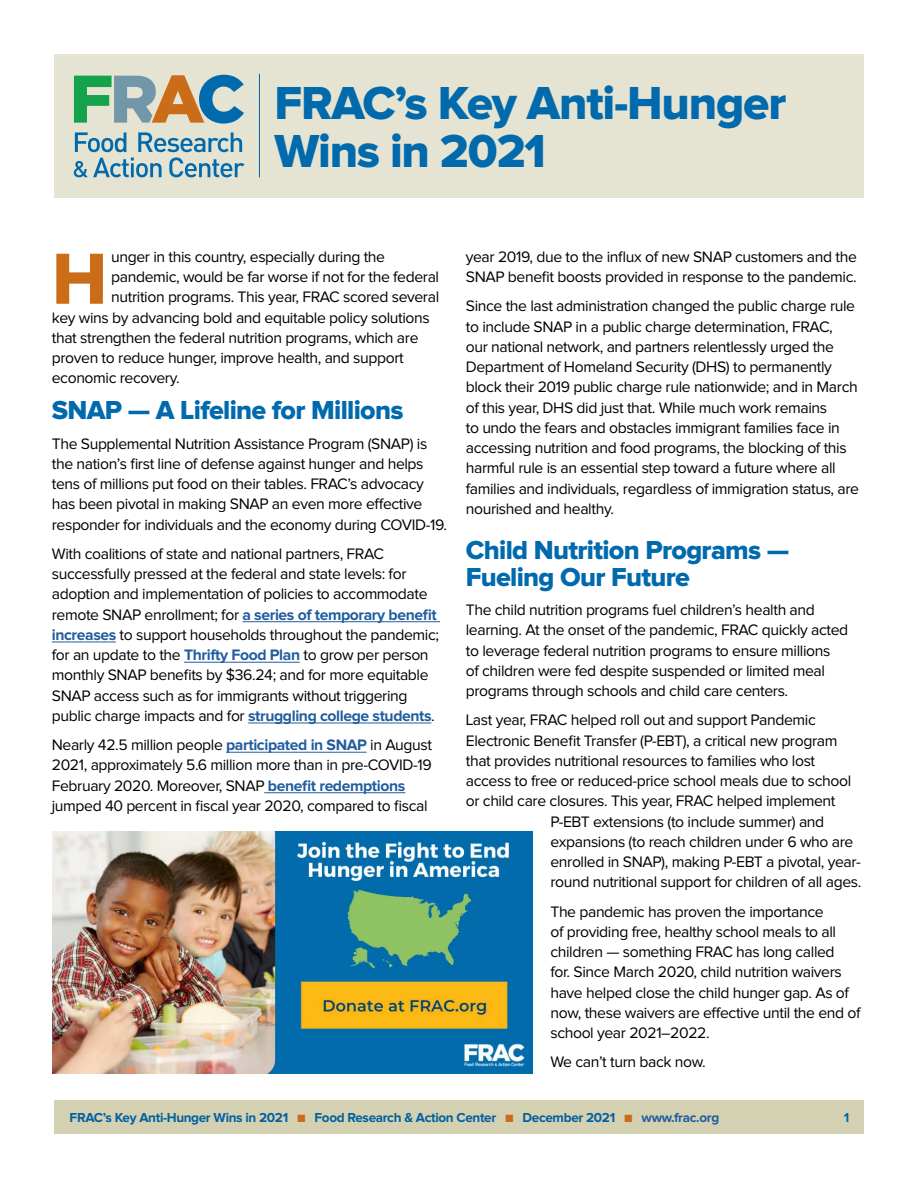
<style>
.page{position:relative;width:918px;height:1188px;background:#fff}
.page>*{position:absolute;margin:0;border:0;box-sizing:border-box;transform-origin:0 0}
.t1{font:75px "Proxima Nova Extrabld";color:#ca6c18}
.t2{font:48px/48px "Proxima Nova Extrabld";letter-spacing:-.025em;color:#006aad}
.t3{font:27px/27px "Proxima Nova Extrabld";letter-spacing:-.025em;color:#006aad}
.t4{font:15.75px/20.2px "Proxima Nova";letter-spacing:-.025em;color:#000}
.t5{font:700 13.5px "Proxima Nova";letter-spacing:-.025em;color:#00619e}
.t6{font:700 13.5px "Proxima Nova";color:#006aad}
.s1{font-weight:700;color:#215e9e}
.s2{color:#ca6c18}
.s3{color:#215e9e}
</style>
<div class="page">
<hr style="left:242px;top:621px;width:198px;height:1px;background:#215e9e">
<hr style="left:52px;top:642px;width:64px;height:1px;background:#215e9e">
<hr style="left:184px;top:662px;width:116px;height:1px;background:#215e9e">
<hr style="left:248px;top:723px;width:183px;height:1px;background:#215e9e">
<hr style="left:226px;top:752px;width:141px;height:1px;background:#215e9e">
<hr style="left:264px;top:792px;width:141px;height:1px;background:#215e9e">
<div style="left:54px;top:54px;width:810px;height:143px;background:#e5e3d1"></div>
<svg style="left:74px;top:75px;width:170px;height:49px"></svg>
<svg style="left:74px;top:132px;width:171px;height:45px"></svg>
<hr style="left:259px;top:74px;width:1px;height:103px;background:#006aad">
<div style="left:54px;top:1100px;width:810px;height:34px;background:#d4d1b3"></div>
<img style="left:53px;top:832px;width:479px;height:242px">
<h2 class="t2" style="left:274px;top:81px;width:513px">FRAC’s Key Anti-Hunger<br>Wins in 2021</h2>
<p class="t4" style="left:111px;top:247px;width:275px">unger in this country, especially during the</p>
<p class="t4" style="left:111px;top:267px;width:329px">pandemic, would be far worse if not for the federal</p>
<p class="t4" style="left:111px;top:288px;width:330px">nutrition programs. This year, FRAC scored several</p>
<p class="t4" style="left:52px;top:308px;width:379px">key wins by advancing bold and equitable policy solutions</p>
<p class="t4" style="left:52px;top:328px;width:368px">that strengthen the federal nutrition programs, which are</p>
<p class="t4" style="left:52px;top:348px;width:353px">proven to reduce hunger, improve health, and support</p>
<p class="t4" style="left:52px;top:369px;width:129px">economic recovery.</p>
<h3 class="t3" style="left:52px;top:398px;width:353px">SNAP — A Lifeline for Millions</h3>
<p class="t4" style="left:52px;top:434px;width:397px">The Supplemental Nutrition Assistance Program (SNAP) is the nation’s first line of defense against hunger and helps tens of millions put food on their tables. FRAC’s advocacy has been pivotal in making SNAP an even more effective responder for individuals and the economy during COVID-19.</p>
<p class="t4" style="left:52px;top:544px;width:389px">With coalitions of state and national partners, FRAC successfully pressed at the federal and state levels: for adoption and implementation of policies to accommodate remote SNAP enrollment; for <span class="s1">a series of temporary benefit increases</span> to support households throughout the pandemic; for an update to the <span class="s1">Thrifty Food Plan</span> to grow per person monthly SNAP benefits by $36.24; and for more equitable SNAP access such as for immigrants without triggering public charge impacts and for <span class="s1">struggling college students</span>.</p>
<p class="t4" style="left:52px;top:735px;width:382px">Nearly 42.5 million people <span class="s1">participated in SNAP</span> in August 2021, approximately 5.6 million more than in pre-COVID-19<br>February 2020. Moreover, SNAP <span class="s1">benefit redemptions </span>jumped 40 percent in fiscal year 2020, compared to fiscal</p>
<h1 class="t1" style="left:52px;top:244px;width:57px">H</h1>
<p class="t4" style="left:466px;top:247px;width:393px">year 2019, due to the influx of new SNAP customers and the<br>SNAP benefit boosts provided in response to the pandemic.</p>
<p class="t4" style="left:466px;top:297px;width:395px">Since the last administration changed the public charge rule to include SNAP in a public charge determination, FRAC,<br>our national network, and partners relentlessly urged the Department of Homeland Security (DHS) to permanently block their 2019 public charge rule nationwide; and in March of this year, DHS did just that. While much work remains<br>to undo the fears and obstacles immigrant families face in accessing nutrition and food programs, the blocking of this harmful rule is an essential step toward a future where all families and individuals, regardless of immigration status, are nourished and healthy.</p>
<h3 class="t3" style="left:466px;top:538px;width:325px">Child Nutrition Programs —<br>Fueling Our Future</h3>
<p class="t4" style="left:466px;top:600px;width:384px">The child nutrition programs fuel children’s health and learning. At the onset of the pandemic, FRAC quickly acted to leverage federal nutrition programs to ensure millions<br>of children were fed despite suspended or limited meal programs through schools and child care centers.</p>
<p class="t4" style="left:466px;top:711px;width:351px">Last year, FRAC helped roll out and support Pandemic</p>
<p class="t4" style="left:466px;top:731px;width:373px">Electronic Benefit Transfer (P-EBT), a critical new program</p>
<p class="t4" style="left:466px;top:751px;width:351px">that provides nutritional resources to families who lost</p>
<p class="t4" style="left:466px;top:771px;width:387px">access to free or reduced-price school meals due to school</p>
<p class="t4" style="left:466px;top:792px;width:371px">or child care closures. This year, FRAC helped implement</p>
<p class="t4" style="left:550px;top:812px;width:275px">P-EBT extensions (to include summer) and</p>
<p class="t4" style="left:550px;top:832px;width:304px">expansions (to reach children under 6 who are</p>
<p class="t4" style="left:550px;top:852px;width:312px">enrolled in SNAP), making P-EBT a pivotal, year-</p>
<p class="t4" style="left:550px;top:873px;width:313px">round nutritional support for children of all ages.</p>
<p class="t4" style="left:550px;top:902px;width:312px">The pandemic has proven the importance<br>of providing free, healthy school meals to all children — something FRAC has long called<br>for. Since March 2020, child nutrition waivers have helped close the child hunger gap. As of now, these waivers are effective until the end of school year 2021–2022.</p>
<p class="t4" style="left:550px;top:1053px;width:157px">We can’t turn back now.</p>
<p class="t5" style="left:70px;top:1112px;width:651px">FRAC’s Key Anti-Hunger Wins in 2021 <span class="s2">■</span> Food Research &amp; Action Center <span class="s2">■</span> December 2021 <span class="s2">■</span> <span class="s3">www.frac.org</span></p>
<p class="t6" style="left:844px;top:1112px;width:7px">1</p>
</div>
